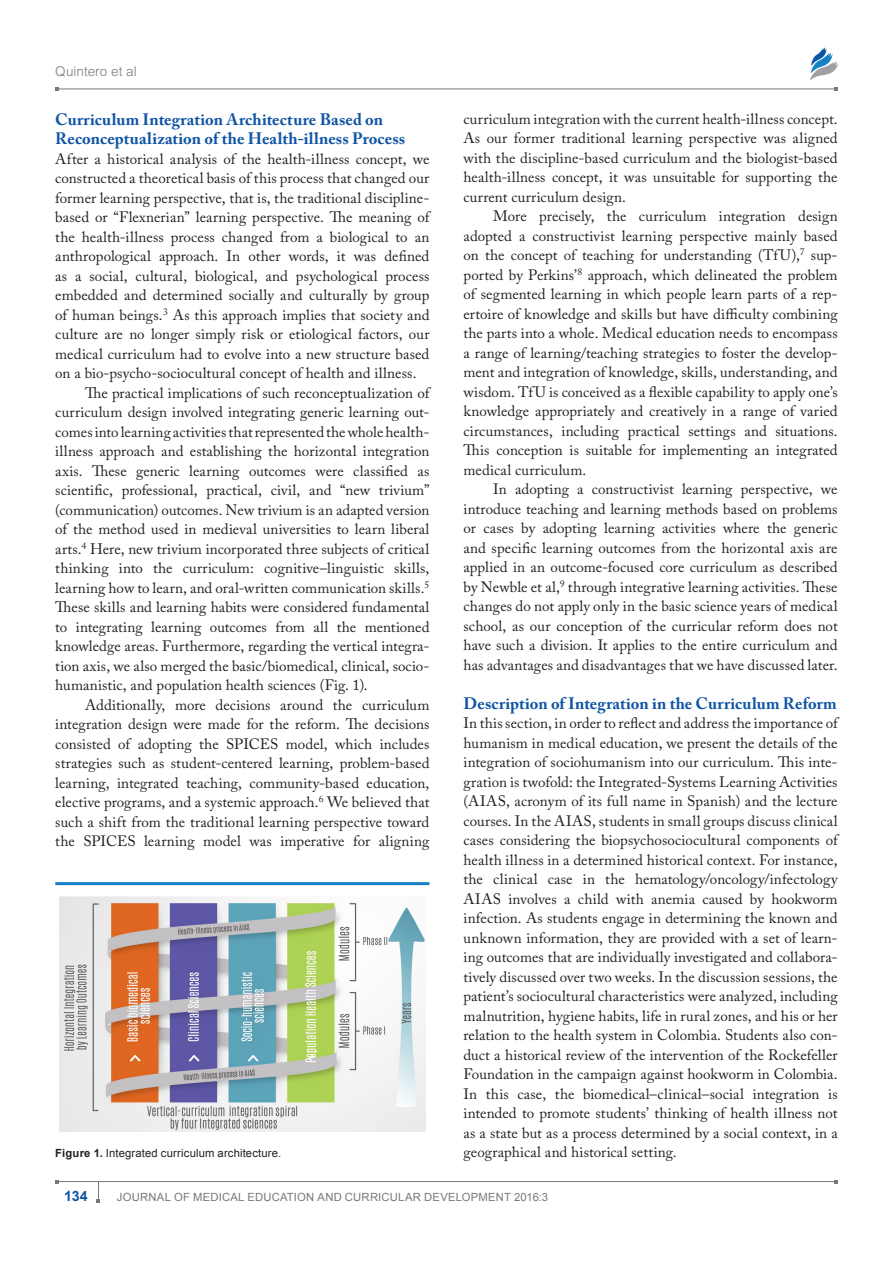
<style>
.page{position:relative;width:893px;height:1263px;background:#fff}
.page>*{position:absolute;margin:0;border:0;box-sizing:border-box;transform-origin:0 0}
.Heading1{font:700 16.5px/19.5px "Adobe Caslon Pro";letter-spacing:.005em;color:#1055a4}
.BodyText{font:15px/19.5px "Adobe Caslon Pro";letter-spacing:.005em;color:#231f20;text-align:justify}
.BodyText_First{font:15px/19.5px "Adobe Caslon Pro";letter-spacing:.005em;color:#231f20;text-align:justify}
.RunningFooter-Folio{font:700 14.25px "Arial";color:#1055a4}
.RunningHeader{font:300 13.5px "Arial MT Std";color:#76787b}
.RunningFooter{font:11.25px "Arial";letter-spacing:.02em;color:#76787b}
.FigureCaption{font:11.25px "Arial";color:#231f20}
.s1{font-weight:700}
</style>
<div class="page">
<hr style="left:57px;top:89px;width:779px;height:1px;background:#76787b">
<hr style="left:57px;top:1181px;width:779px;height:1px;background:#76787b">
<img style="left:810px;top:47px;width:29px;height:33px">
<svg style="left:97px;top:1182px;width:3px;height:20px"></svg>
<hr style="left:55px;top:882px;width:374px;height:3px;background:#1582c5">
<img style="left:59px;top:896px;width:366px;height:235px">
<p class="RunningHeader" style="left:55px;top:63px;width:83px">Quintero et al</p>
<p class="Heading1" style="left:55px;top:109px;width:352px">Curriculum Integration Architecture Based on<br>Reconceptualization of the Health-illness Process</p>
<p class="BodyText_First" style="left:55px;top:149px;width:376px">After a historical analysis of the health-illness concept, we constructed a theoretical basis of this process that changed our former learning perspective, that is, the traditional discipline&shy;based or “Flexnerian” learning perspective. The meaning of the health-illness process changed from a biological to an anthropological approach. In other words, it was defined as a social, cultural, biological, and psychological process embedded and determined socially and culturally by group of human beings.<sup>3</sup> As this approach implies that society and culture are no longer simply risk or etiological factors, our medical curriculum had to evolve into a new structure based on a bio-psycho-sociocultural concept of health and illness.</p>
<p class="BodyText" style="left:55px;top:383px;width:376px;text-indent:30px">The practical implications of such reconceptualization of curriculum design involved integrating generic learning out&shy;comes into learning activities that represented the whole health&shy;illness approach and establishing the horizontal integration axis. These generic learning outcomes were classified as scientific, professional, practical, civil, and “new trivium” (communication) outcomes. New trivium is an adapted version of the method used in medieval universities to learn liberal arts.<sup>4</sup> Here, new trivium incorporated three subjects of critical thinking into the curriculum: cognitive–linguistic skills, learning how to learn, and oral-written communication skills.<sup>5<br></sup>These skills and learning habits were considered fundamental to integrating learning outcomes from all the mentioned knowledge areas. Furthermore, regarding the vertical integra&shy;tion axis, we also merged the basic/biomedical, clinical, socio&shy;humanistic, and population health sciences (Fig. 1).</p>
<p class="BodyText" style="left:55px;top:695px;width:376px;text-indent:30px">Additionally, more decisions around the curriculum integration design were made for the reform. The decisions consisted of adopting the SPICES model, which includes strategies such as student-centered learning, problem-based learning, integrated teaching, community-based education, elective programs, and a systemic approach.<sup>6</sup> We believed that such a shift from the traditional learning perspective toward the SPICES learning model was imperative for aligning</p>
<p class="BodyText" style="left:463px;top:109px;width:376px">curriculum integration with the current health-illness concept.<br>As our former traditional learning perspective was aligned with the discipline-based curriculum and the biologist-based health-illness concept, it was unsuitable for supporting the current curriculum design.</p>
<p class="BodyText" style="left:463px;top:206px;width:376px;text-indent:30px">More precisely, the curriculum integration design adopted a constructivist learning perspective mainly based on the concept of teaching for understanding (TfU),<sup>7</sup> sup&shy;ported by Perkins’<sup>8</sup> approach, which delineated the problem of segmented learning in which people learn parts of a rep&shy;ertoire of knowledge and skills but have difficulty combining the parts into a whole. Medical education needs to encompass a range of learning/teaching strategies to foster the develop&shy;ment and integration of knowledge, skills, understanding, and wisdom. TfU is conceived as a flexible capability to apply one’s knowledge appropriately and creatively in a range of varied circumstances, including practical settings and situations.<br>This conception is suitable for implementing an integrated medical curriculum.</p>
<p class="BodyText" style="left:463px;top:479px;width:376px;text-indent:30px">In adopting a constructivist learning perspective, we introduce teaching and learning methods based on problems or cases by adopting learning activities where the generic and specific learning outcomes from the horizontal axis are applied in an outcome-focused core curriculum as described by Newble et al,<sup>9</sup> through integrative learning activities. These changes do not apply only in the basic science years of medical school, as our conception of the curricular reform does not have such a division. It applies to the entire curriculum and has advantages and disadvantages that we have discussed later.</p>
<p class="Heading1" style="left:463px;top:693px;width:375px">Description of Integration in the Curriculum Reform</p>
<p class="BodyText_First" style="left:463px;top:713px;width:376px">In this section, in order to reflect and address the importance of humanism in medical education, we present the details of the integration of sociohumanism into our curriculum. This inte&shy;gration is twofold: the Integrated-Systems Learning Activities (AIAS, acronym of its full name in Spanish) and the lecture courses. In the AIAS, students in small groups discuss clinical cases considering the biopsychosociocultural components of health illness in a determined historical context. For instance, the clinical case in the hematology/oncology/infectology AIAS involves a child with anemia caused by hookworm infection. As students engage in determining the known and unknown information, they are provided with a set of learn&shy;ing outcomes that are individually investigated and collabora&shy;tively discussed over two weeks. In the discussion sessions, the patient’s sociocultural characteristics were analyzed, including malnutrition, hygiene habits, life in rural zones, and his or her relation to the health system in Colombia. Students also con&shy;duct a historical review of the intervention of the Rockefeller Foundation in the campaign against hookworm in Colombia.<br>In this case, the biomedical–clinical–social integration is intended to promote students’ thinking of health illness not as a state but as a process determined by a social context, in a</p>
<p class="FigureCaption" style="left:55px;top:1146px;width:227px"><span class="s1">Figure 1.</span> I NTEGRATED CURRICULUM ARCHITECTURE.</p>
<p class="BodyText_First" style="left:463px;top:1142px;width:215px">geographical and historical setting.</p>
<p class="RunningFooter-Folio" style="left:64px;top:1186px;width:25px">134</p>
<p class="RunningFooter" style="left:117px;top:1189px;width:433px">JOURNAL OF MEDICAL EDUCATION AND CURRICULAR DEVELOPM ENT 2016:3</p>
</div>
